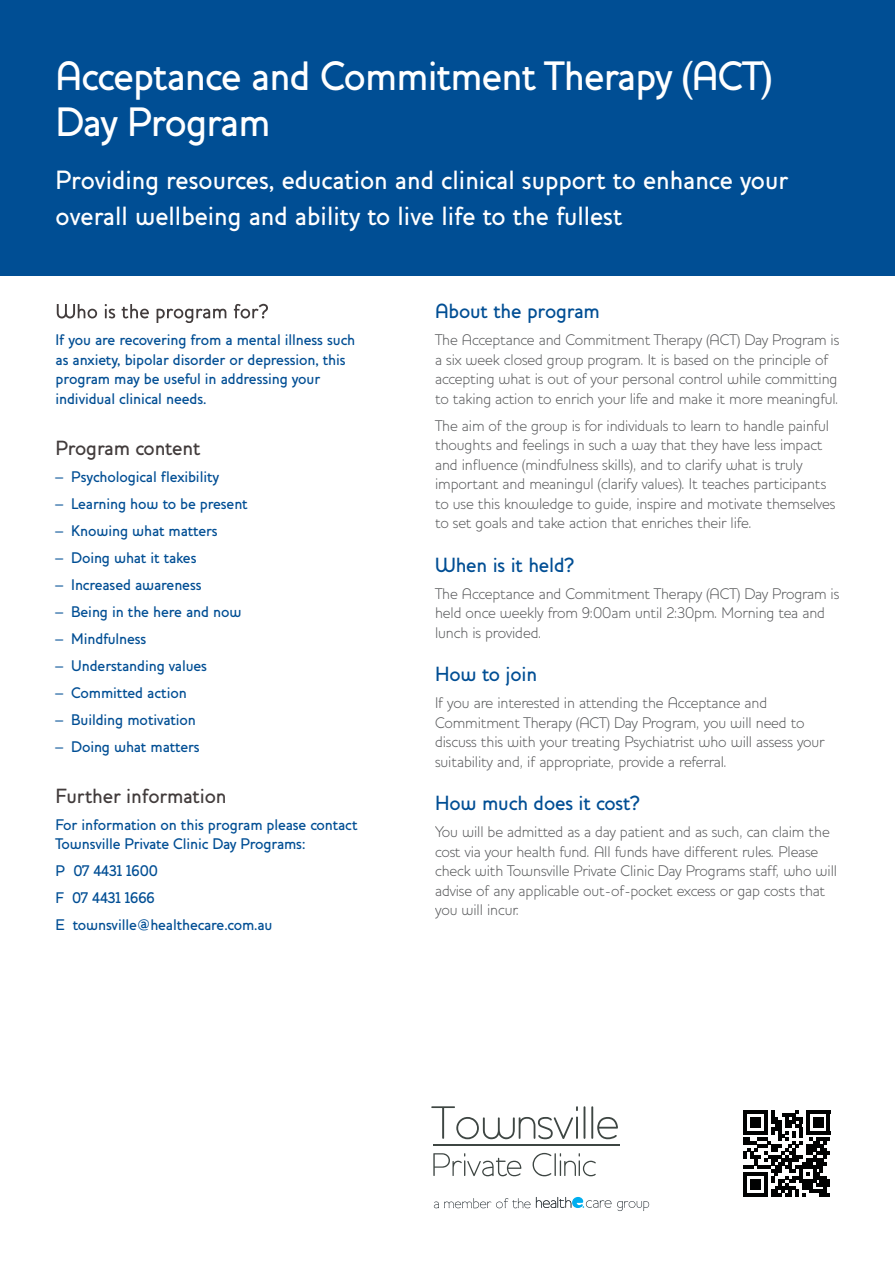
<style>
.page{position:relative;width:895px;height:1266px;background:#fff}
.page>*{position:absolute;margin:0;border:0;box-sizing:border-box;transform-origin:0 0}
.t1{font:500 42px/46.5px "Houschka";letter-spacing:-.02em;color:#fff;scale:.95 1}
.t2{font:500 27px/36px "Houschka";color:#fff;scale:.95 1}
.t3{font:500 21px "Houschka";letter-spacing:-.01em;color:#004e94}
.t4{font:500 21px "Houschka";letter-spacing:-.01em;color:#423c3c}
.t5{font:300 15.75px/19.5px "Houschka";letter-spacing:-.01em;color:#58595b}
.t6{font:500 15.75px/19.5px "Houschka";letter-spacing:-.01em;color:#004e94}
</style>
<div class="page">
<div style="left:0;top:0;width:895px;height:276px;background:#004e94"></div>
<svg style="left:536px;top:1197px;width:75px;height:11px"></svg>
<svg style="left:434px;top:1198px;width:96px;height:11px"></svg>
<svg style="left:617px;top:1201px;width:32px;height:10px"></svg>
<svg style="left:57px;top:304px;width:81px;height:14px"></svg>
<hr style="left:433px;top:1145px;width:187px;height:1px;background:#3e4643">
<svg style="left:431px;top:1106px;width:147px;height:33px"></svg>
<hr style="left:576px;top:1117px;width:2px;height:22px;background:#3e4643">
<hr style="left:583px;top:1106px;width:2px;height:33px;background:#3e4643">
<hr style="left:591px;top:1106px;width:2px;height:33px;background:#3e4643">
<svg style="left:597px;top:1117px;width:21px;height:22px"></svg>
<svg style="left:433px;top:1153px;width:88px;height:23px"></svg>
<svg style="left:532px;top:1153px;width:19px;height:23px"></svg>
<hr style="left:554px;top:1153px;width:2px;height:23px;background:#3e4643">
<svg style="left:560px;top:1153px;width:36px;height:23px"></svg>
<svg style="left:743px;top:1110px;width:87px;height:87px"></svg>
<hr style="left:820px;top:1193px;width:10px;height:4px;background:#010202">
<h1 class="t1" style="left:56px;top:57px;width:757px">Acceptance and Commitment Therapy (ACT)<br>Day Program</h1>
<h2 class="t2" style="left:56px;top:165px;width:772px">Providing resources, education and clinical support to enhance your overall wellbeing and ability to live life to the fullest</h2>
<p class="t6" style="left:56px;top:332px;width:301px">If you are recovering from a mental illness such as anxiety, bipolar disorder or depression, this program may be useful in addressing your individual clinical needs.</p>
<h3 class="t4" style="left:56px;top:441px;width:147px">Program content</h3>
<p class="t6" style="left:56px;top:468px;width:165px">– Psychological flexibility</p>
<p class="t6" style="left:56px;top:495px;width:194px">– Learning how to be present</p>
<p class="t6" style="left:56px;top:522px;width:164px">– Knowing what matters</p>
<p class="t6" style="left:56px;top:549px;width:142px">– Doing what it takes</p>
<p class="t6" style="left:56px;top:576px;width:148px">– Increased awareness</p>
<p class="t6" style="left:56px;top:603px;width:187px">– Being in the here and now</p>
<p class="t6" style="left:56px;top:630px;width:92px">– Mindfulness</p>
<p class="t6" style="left:56px;top:657px;width:153px">– Understanding values</p>
<p class="t6" style="left:56px;top:685px;width:133px">– Committed action</p>
<p class="t6" style="left:56px;top:712px;width:142px">– Building motivation</p>
<p class="t6" style="left:56px;top:739px;width:146px">– Doing what matters</p>
<h3 class="t4" style="left:56px;top:789px;width:173px">Further information</h3>
<p class="t6" style="left:56px;top:816px;width:304px">For information on this program please contact<br>Townsville Private Clinic Day Programs:</p>
<p class="t6" style="left:56px;top:859px;width:218px;line-height:27px">P 07 4431 1600<br>F 07 4431 1666<br>E townsville@healthecare.com.au</p>
<h3 class="t3" style="left:435px;top:304px;width:166px">About the program</h3>
<p class="t5" style="left:435px;top:332px;width:406px">The Acceptance and Commitment Therapy (ACT) Day Program is a six week closed group program. It is based on the principle of accepting what is out of your personal control while committing to taking action to enrich your life and make it more meaningful.</p>
<p class="t5" style="left:435px;top:417px;width:402px">The aim of the group is for individuals to learn to handle painful thoughts and feelings in such a way that they have less impact and influence (mindfulness skills), and to clarify what is truly important and meaningul (clarify values). It teaches participants to use this knowledge to guide, inspire and motivate themselves to set goals and take action that enriches their life.</p>
<h3 class="t3" style="left:435px;top:558px;width:140px">When is it held?</h3>
<p class="t5" style="left:435px;top:585px;width:406px">The Acceptance and Commitment Therapy (ACT) Day Program is held once weekly from 9:00am until 2:30pm. Morning tea and lunch is provided.</p>
<h3 class="t3" style="left:435px;top:667px;width:104px">How to join</h3>
<p class="t5" style="left:435px;top:695px;width:391px">If you are interested in attending the Acceptance and Commitment Therapy (ACT) Day Program, you will need to discuss this with your treating Psychiatrist who will assess your suitability and, if appropriate, provide a referral.</p>
<h3 class="t3" style="left:435px;top:796px;width:206px">How much does it cost?</h3>
<p class="t5" style="left:435px;top:824px;width:403px">You will be admitted as a day patient and as such, can claim the cost via your health fund. All funds have different rules. Please check with Townsville Private Clinic Day Programs staff, who will advise of any applicable out-of-pocket excess or gap costs that you will incur.</p>
</div>
